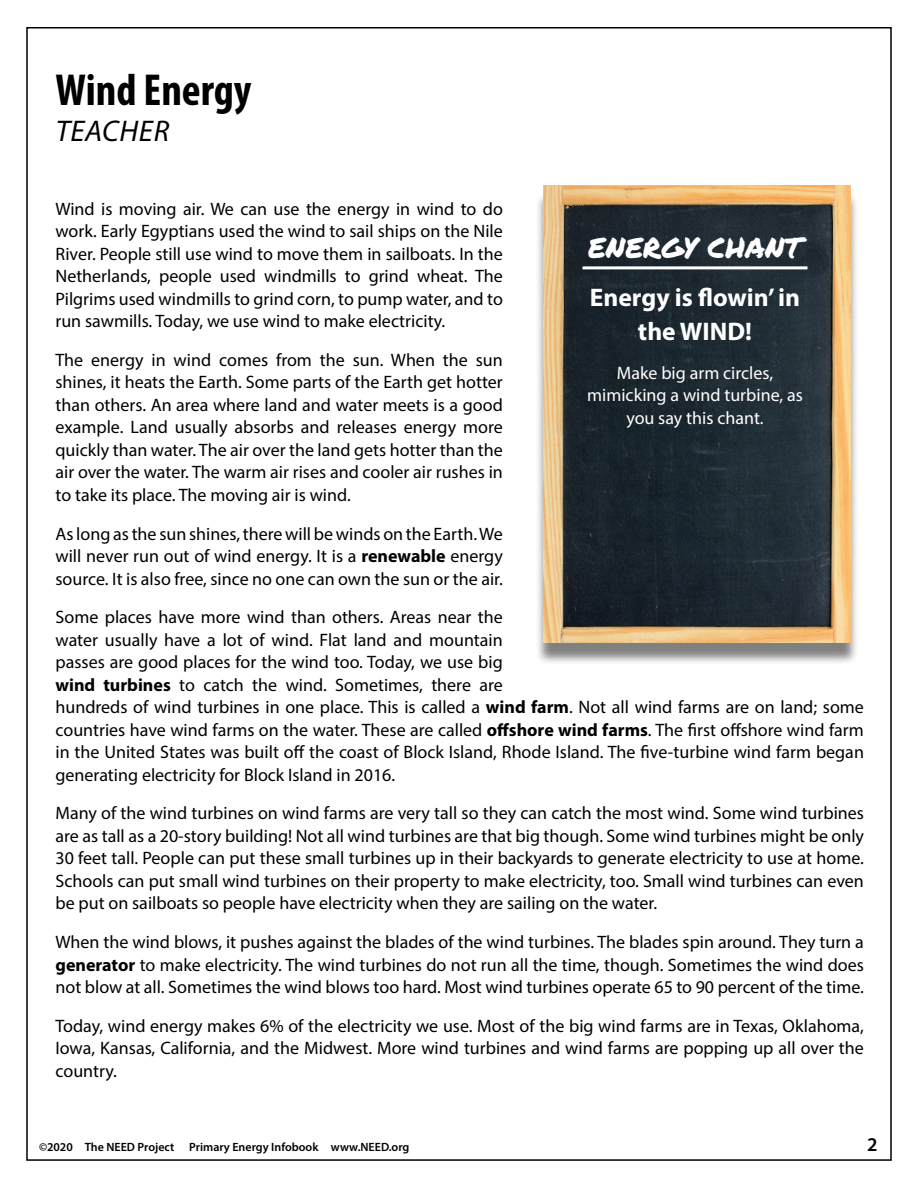
<style>
.page{position:relative;width:918px;height:1188px;background:#fff}
.page>*{position:absolute;margin:0;border:0;box-sizing:border-box;transform-origin:0 0}
.t1{font:700 condensed 45px "Myriad Pro";color:#000}
.t2{font:italic 30px "Myriad Pro";letter-spacing:.02em;color:#000}
.t3{font:28.5px "Permanent Marker";color:#fff}
.t4{font:700 25.5px/34.5px "Myriad Pro";color:#fff;text-align:center}
.t5{font:600 19.5px "Myriad Pro";color:#000}
.t6{font:18px/22.5px "Myriad Pro";color:#000;text-align:justify}
.t7{font:18px/22.5px "Myriad Pro";color:#fff;text-align:center}
.t8{font:600 12px "Myriad Pro";color:#000}
.s1{font-weight:700}
</style>
<div class="page">
<div style="left:535px;top:191px;width:324px;height:475px;background:#000;opacity:.5"></div>
<img style="left:543px;top:185px;width:307px;height:458px">
<hr style="left:583px;top:266px;width:225px;height:3px;background:#fff">
<h1 class="t1" style="left:56px;top:61px;width:198px">Wind Energy</h1>
<h2 class="t2" style="left:56px;top:112px;width:115px">TEACHER</h2>
<p class="t6" style="left:56px;top:197px;width:449px">Wind is moving air. We can use the energy in wind to do work. Early Egyptians used the wind to sail ships on the Nile River. People still use wind to move them in sailboats. In the Netherlands, people used windmills to grind wheat. The Pilgrims used windmills to grind corn, to pump water, and to run sawmills. Today, we use wind to make electricity.</p>
<p class="t6" style="left:56px;top:348px;width:449px">The energy in wind comes from the sun. When the sun shines, it heats the Earth. Some parts of the Earth get hotter than others. An area where land and water meets is a good example. Land usually absorbs and releases energy more quickly than water. The air over the land gets hotter than the air over the water. The warm air rises and cooler air rushes in to take its place. The moving air is wind.</p>
<p class="t6" style="left:56px;top:522px;width:449px">As long as the sun shines, there will be winds on the Earth. We will never run out of wind energy. It is a <span class="s1">renewable</span> energy source. It is also free, since no one can own the sun or the air.</p>
<p class="t6" style="left:56px;top:606px;width:810px;text-align:left">Some places have more wind than others. Areas near the<br>water usually have a lot of wind. Flat land and mountain<br>passes are good places for the wind too. Today, we use big<br><span class="s1">wind turbines</span> to catch the wind. Sometimes, there are<br>hundreds of wind turbines in one place. This is called a <span class="s1">wind farm</span>. Not all wind farms are on land; some countries have wind farms on the water. These are called <span class="s1">offshore wind farms</span>. The first offshore wind farm in the United States was built off the coast of Block Island, Rhode Island. The five-turbine wind farm began generating electricity for Block Island in 2016.</p>
<p class="t6" style="left:56px;top:802px;width:810px">Many of the wind turbines on wind farms are very tall so they can catch the most wind. Some wind turbines are as tall as a 20-story building! Not all wind turbines are that big though. Some wind turbines might be only 30 feet tall. People can put these small turbines up in their backyards to generate electricity to use at home.<br>Schools can put small wind turbines on their property to make electricity, too. Small wind turbines can even be put on sailboats so people have electricity when they are sailing on the water.</p>
<p class="t6" style="left:56px;top:931px;width:810px">When the wind blows, it pushes against the blades of the wind turbines. The blades spin around. They turn a <span class="s1">generator</span> to make electricity. The wind turbines do not run all the time, though. Sometimes the wind does not blow at all. Sometimes the wind blows too hard. Most wind turbines operate 65 to 90 percent of the time.</p>
<p class="t6" style="left:56px;top:1014px;width:810px">Today, wind energy makes 6% of the electricity we use. Most of the big wind farms are in Texas, Oklahoma, Iowa, Kansas, California, and the Midwest. More wind turbines and wind farms are popping up all over the country.</p>
<h3 class="t3" style="left:588px;top:226px;width:215px">ENERGY CHANT</h3>
<h3 class="t4" style="left:590px;top:279px;width:212px">Energy is flowin’ in the WIND!</h3>
<p class="t7" style="left:587px;top:361px;width:217px">Make big arm circles, mimicking a wind turbine, as you say this chant.</p>
<p class="t8" style="left:39px;top:1139px;width:372px">©2020 The NEED Project Primary Energy Infobook www.NEED.org</p>
<p class="t5" style="left:867px;top:1132px;width:12px">2</p>
</div>
